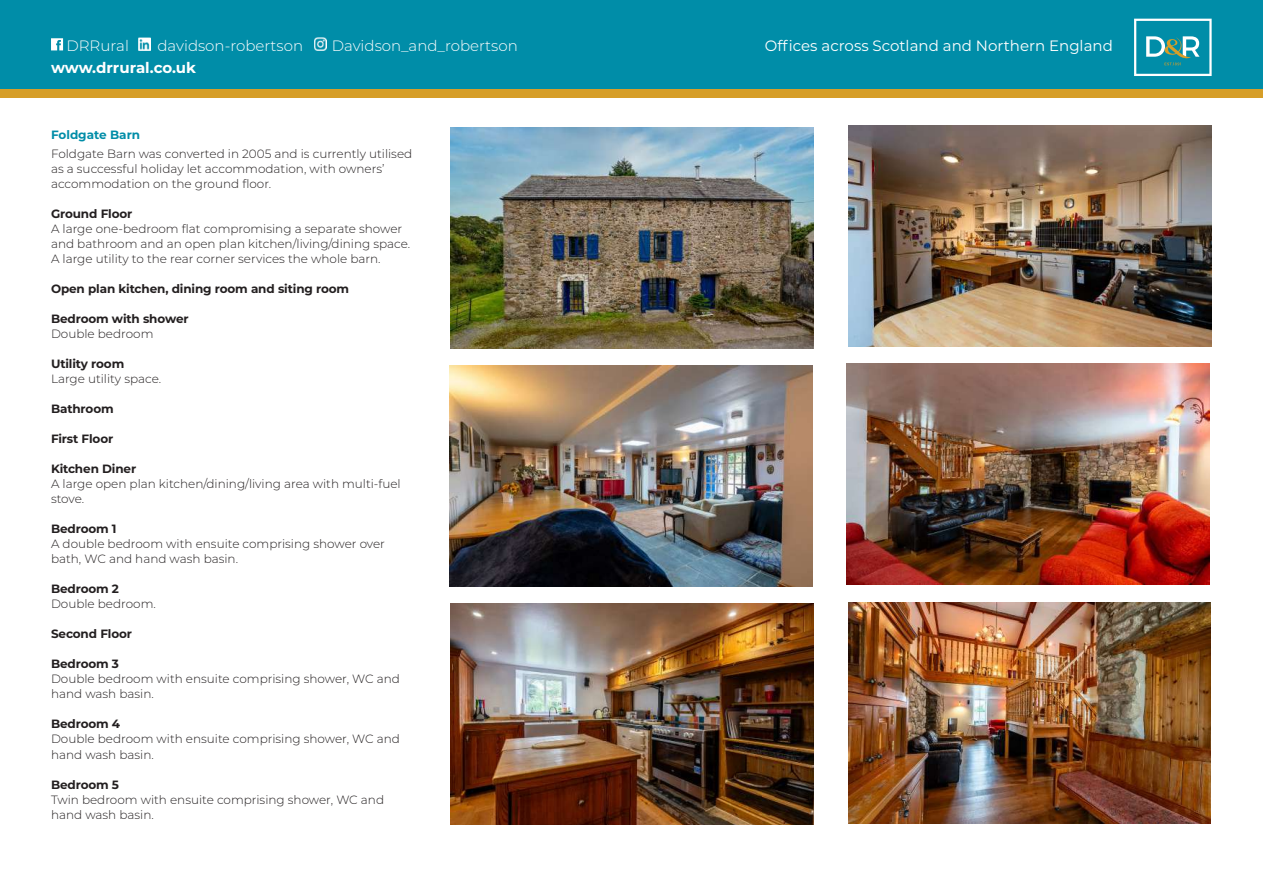
<style>
.page{position:relative;width:1263px;height:893px;background:#fff}
.page>*{position:absolute;margin:0;border:0;box-sizing:border-box;transform-origin:0 0}
.t1{font:300 15px "Montserrat";color:#fff}
.t2{font:15px "Montserrat";color:#fff}
.t3{font:700 15px "Montserrat";color:#fff}
.t4{font:300 12px/15px "Montserrat";color:#231f20}
.t5{font:700 12px "Montserrat";letter-spacing:-.01em;color:#231f20}
.t6{font:700 12px "Montserrat";color:#008da8}
</style>
<div class="page">
<div style="left:0;top:0;width:1263px;height:89px;background:#008da8"></div>
<svg style="left:1134px;top:19px;width:77px;height:57px"></svg>
<div style="left:0;top:89px;width:1263px;height:9px;background:#d69e28"></div>
<svg style="left:51px;top:38px;width:12px;height:12px"></svg>
<svg style="left:138px;top:38px;width:13px;height:13px"></svg>
<svg style="left:314px;top:38px;width:13px;height:12px"></svg>
<img style="left:451px;top:128px;width:363px;height:221px">
<img style="left:449px;top:365px;width:363px;height:221px">
<img style="left:450px;top:604px;width:363px;height:221px">
<img style="left:848px;top:126px;width:363px;height:221px">
<img style="left:847px;top:364px;width:363px;height:221px">
<img style="left:848px;top:602px;width:363px;height:221px">
<p class="t1" style="left:66px;top:35px;width:64px">DRRural</p>
<p class="t1" style="left:157px;top:35px;width:147px">davidson-robertson</p>
<p class="t1" style="left:332px;top:35px;width:188px">Davidson_and_robertson</p>
<p class="t2" style="left:765px;top:35px;width:350px">Offices across Scotland and Northern England</p>
<p class="t3" style="left:51px;top:57px;width:147px">www.drrural.co.uk</p>
<p class="t6" style="left:51px;top:126px;width:91px">Foldgate Barn</p>
<p class="t4" style="left:51px;top:146px;width:363px">Foldgate Barn was converted in 2005 and is currently utilised as a successful holiday let accommodation, with owners’ accommodation on the ground floor.</p>
<p class="t5" style="left:51px;top:206px;width:83px">Ground Floor</p>
<p class="t4" style="left:51px;top:221px;width:361px">A large one-bedroom flat compromising a separate shower and bathroom and an open plan kitchen/living/dining space.<br>A large utility to the rear corner services the whole barn.</p>
<p class="t5" style="left:51px;top:281px;width:300px">Open plan kitchen, dining room and siting room</p>
<p class="t5" style="left:51px;top:311px;width:139px">Bedroom with shower</p>
<p class="t4" style="left:51px;top:326px;width:104px">Double bedroom</p>
<p class="t5" style="left:51px;top:356px;width:75px">Utility room</p>
<p class="t4" style="left:51px;top:371px;width:112px">Large utility space.</p>
<p class="t5" style="left:51px;top:401px;width:64px">Bathroom</p>
<p class="t5" style="left:51px;top:431px;width:64px">First Floor</p>
<p class="t5" style="left:51px;top:461px;width:87px">Kitchen Diner</p>
<p class="t4" style="left:51px;top:476px;width:351px">A large open plan kitchen/dining/living area with multi-fuel stove.</p>
<p class="t5" style="left:51px;top:521px;width:67px">Bedroom 1</p>
<p class="t4" style="left:51px;top:536px;width:335px">A double bedroom with ensuite comprising shower over bath, WC and hand wash basin.</p>
<p class="t5" style="left:51px;top:581px;width:69px">Bedroom 2</p>
<p class="t4" style="left:51px;top:596px;width:106px">Double bedroom.</p>
<p class="t5" style="left:51px;top:626px;width:83px">Second Floor</p>
<p class="t5" style="left:51px;top:656px;width:69px">Bedroom 3</p>
<p class="t4" style="left:51px;top:671px;width:350px">Double bedroom with ensuite comprising shower, WC and hand wash basin.</p>
<p class="t5" style="left:51px;top:716px;width:71px">Bedroom 4</p>
<p class="t4" style="left:51px;top:731px;width:350px">Double bedroom with ensuite comprising shower, WC and hand wash basin.</p>
<p class="t5" style="left:51px;top:776px;width:70px">Bedroom 5</p>
<p class="t4" style="left:51px;top:791px;width:335px">Twin bedroom with ensuite comprising shower, WC and hand wash basin.</p>
</div>
